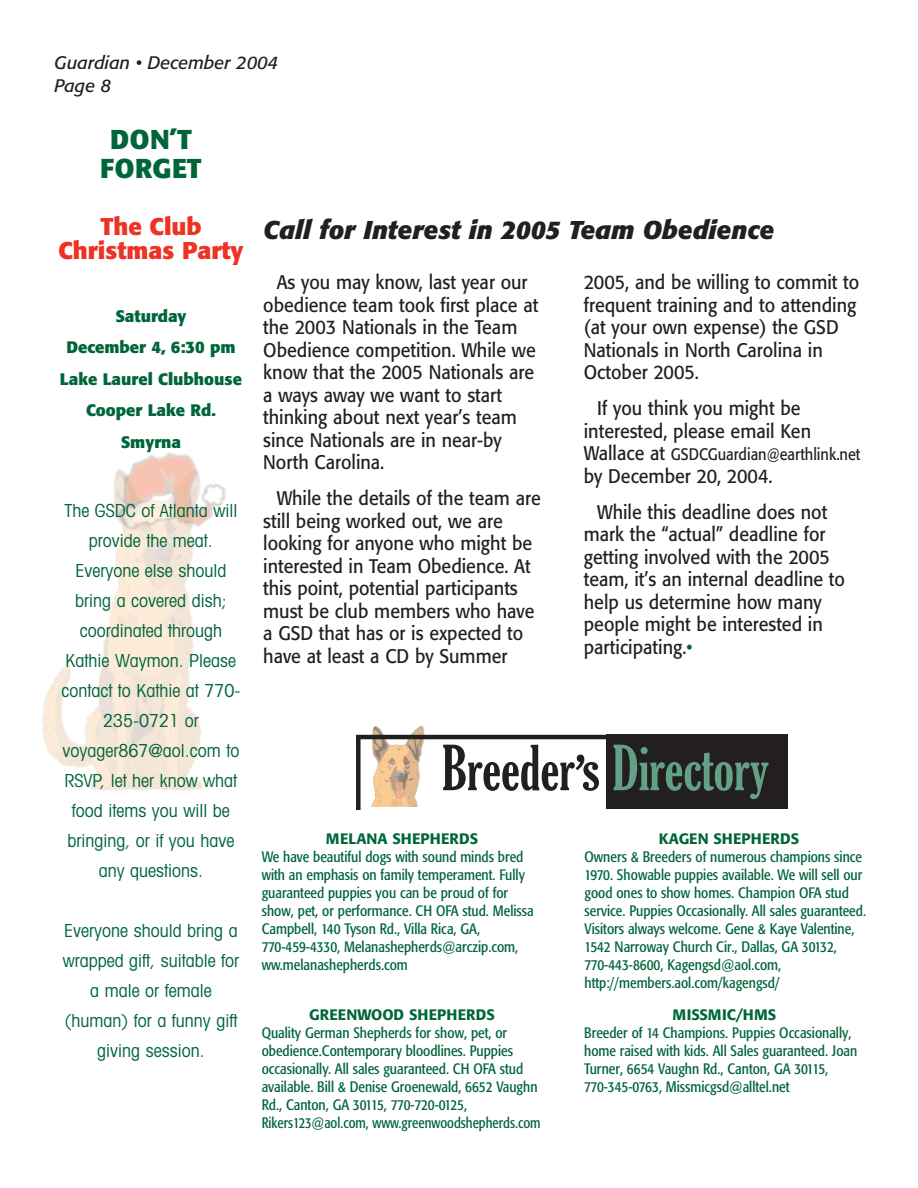
<style>
.page{position:relative;width:918px;height:1188px;background:#fff}
.page>*{position:absolute;margin:0;border:0;box-sizing:border-box;transform-origin:0 0}
.t1{font:extra-condensed 60px "Gloucester";color:#231f20}
.t2{font:700 27px/28.5px "Formata";letter-spacing:.02em;color:#00653a;text-align:center}
.t3{font:italic 700 25.5px "Formata";color:#231f20}
.t4{font:700 24px/24px "Formata";color:#ee3224;text-align:center}
.t5{font:19.5px/22.5px "Formata";color:#231f20;scale:.92 1}
.t6{font:condensed 18px/30px "Avant Garde";color:#00653a;text-align:center}
.t7{font:italic 18px/22.5px "Formata";color:#231f20}
.t8{font:700 16.5px/31.5px "Formata";color:#00653a;text-align:center}
.t9{font:16.5px "Formata";color:#231f20;scale:.88 1}
.t10{font:condensed 15px/18px "Formata";color:#00653a}
.t11{font:500 15px "Formata";color:#00653a}
.s1{font-size:19.5px}
.s2{color:#00653a}
.s3{color:#63a187}
</style>
<div class="page">
<img style="left:366px;top:725px;width:62px;height:82px">
<div style="left:607px;top:735px;width:181px;height:74px;background:#231f20"></div>
<div style="left:356px;top:736px;width:5px;height:74px;background:#231f20"></div>
<hr style="left:356px;top:735px;width:252px;height:4px;background:#231f20">
<img style="left:42px;top:452px;width:183px;height:339px">
<p class="t7" style="left:55px;top:53px;width:225px">Guardian • December 2004<br>Page 8</p>
<h2 class="t2" style="left:100px;top:128px;width:103px">DON’T<br>FORGET</h2>
<h3 class="t4" style="left:58px;top:216px;width:187px">The Club<br>Christmas Party</h3>
<p class="t8" style="left:60px;top:301px;width:184px">Saturday<br>December 4, 6:30 pm<br>Lake Laurel Clubhouse<br>Cooper Lake Rd.<br>Smyrna</p>
<p class="t6" style="left:61px;top:497px;width:180px">The GSDC of Atlanta will provide the meat.<br>Everyone else should bring a covered dish; coordinated through<br>Kathie Waymon. Please contact to Kathie at 770-<br>235-0721 or voyager867@aol.com to<br>RSVP, let her know what food items you will be bringing, or if you have any questions.</p>
<p class="t6" style="left:63px;top:917px;width:178px">Everyone should bring a wrapped gift, suitable for a male or female (human) for a funny gift giving session.</p>
<h3 class="t3" style="left:263px;top:219px;width:513px">Call for Interest in 2005 Team Obedience</h3>
<p class="t5" style="left:263px;top:272px;width:300px;text-indent:13px">As you may know, last year our obedience team took first place at the 2003 Nationals in the Team<br>Obedience competition. While we know that the 2005 Nationals are a ways away we want to start thinking about next year’s team since Nationals are in near-by<br>North Carolina.</p>
<p class="t5" style="left:263px;top:488px;width:303px;text-indent:13px">While the details of the team are still being worked out, we are looking for anyone who might be interested in Team Obedience. At this point, potential participants must be club members who have a GSD that has or is expected to have at least a CD by Summer</p>
<h3 class="t5" style="left:584px;top:272px;width:301px">2005, and be willing to commit to frequent training and to attending (at your own expense) the GSD<br>Nationals in North Carolina in<br>October 2005.</h3>
<h3 class="t5" style="left:584px;top:398px;width:249px;text-align:center">If you think you might be interested, please email Ken</h3>
<p class="t9" style="left:584px;top:447px;width:316px"><span class="s1">Wallace at</span> GSDCGuardian@earthlink.net</p>
<h3 class="t5" style="left:597px;top:459px;width:252px;line-height:36px;text-indent:-13px">by December 20, 2004.<br>While this deadline does not</h3>
<h3 class="t5" style="left:584px;top:524px;width:285px">mark the “actual” deadline for getting involved with the 2005 team, it’s an internal deadline to help us determine how many people might be interested in participating.<span class="s2">•</span></h3>
<h1 class="t1" style="left:442px;top:734px;width:328px">Breeder’s <span class="s3">Directory</span></h1>
<p class="t11" style="left:326px;top:832px;width:154px">MELANA SHEPHERDS</p>
<p class="t10" style="left:262px;top:849px;width:274px">We have beautiful dogs with sound minds bred with an emphasis on family temperament. Fully guaranteed puppies you can be proud of for show, pet, or performance. CH OFA stud. Melissa Campbell, 140 Tyson Rd., Villa Rica, GA, 770-459-4330, Melanashepherds@arczip.com, ww.melanashepherds.com</p>
<p class="t11" style="left:309px;top:1008px;width:187px">GREENWOOD SHEPHERDS</p>
<p class="t10" style="left:262px;top:1025px;width:280px">Quality German Shepherds for show, pet, or obedience.Contemporary bloodlines. Puppies occasionally. All sales guaranteed. CH OFA stud available. Bill &amp; Denise Groenewald, 6652 Vaughn Rd., Canton, GA 30115, 770-720-0125, Rikers123@aol.com, www.greenwoodshepherds.com</p>
<p class="t11" style="left:659px;top:832px;width:142px">KAGEN SHEPHERDS</p>
<p class="t10" style="left:585px;top:849px;width:283px">Owners &amp; Breeders of numerous champions since 1970. Showable puppies available. We will sell our good ones to show homes. Champion OFA stud service. Puppies Occasionally. All sales guaranteed.<br>Visitors always welcome. Gene &amp; Kaye Valentine, 1542 Narroway Church Cir., Dallas, GA 30132, 770-443-8600, Kagengsd@aol.com, http://members.aol.com/kagengsd/</p>
<p class="t11" style="left:673px;top:1008px;width:105px">MISSMIC/HMS</p>
<p class="t10" style="left:584px;top:1025px;width:275px">Breeder of 14 Champions. Puppies Occasionally, home raised with kids. All Sales guaranteed. Joan Turner, 6654 Vaughn Rd., Canton, GA 30115, 770-345-0763, Missmicgsd@alltel.net</p>
</div>
